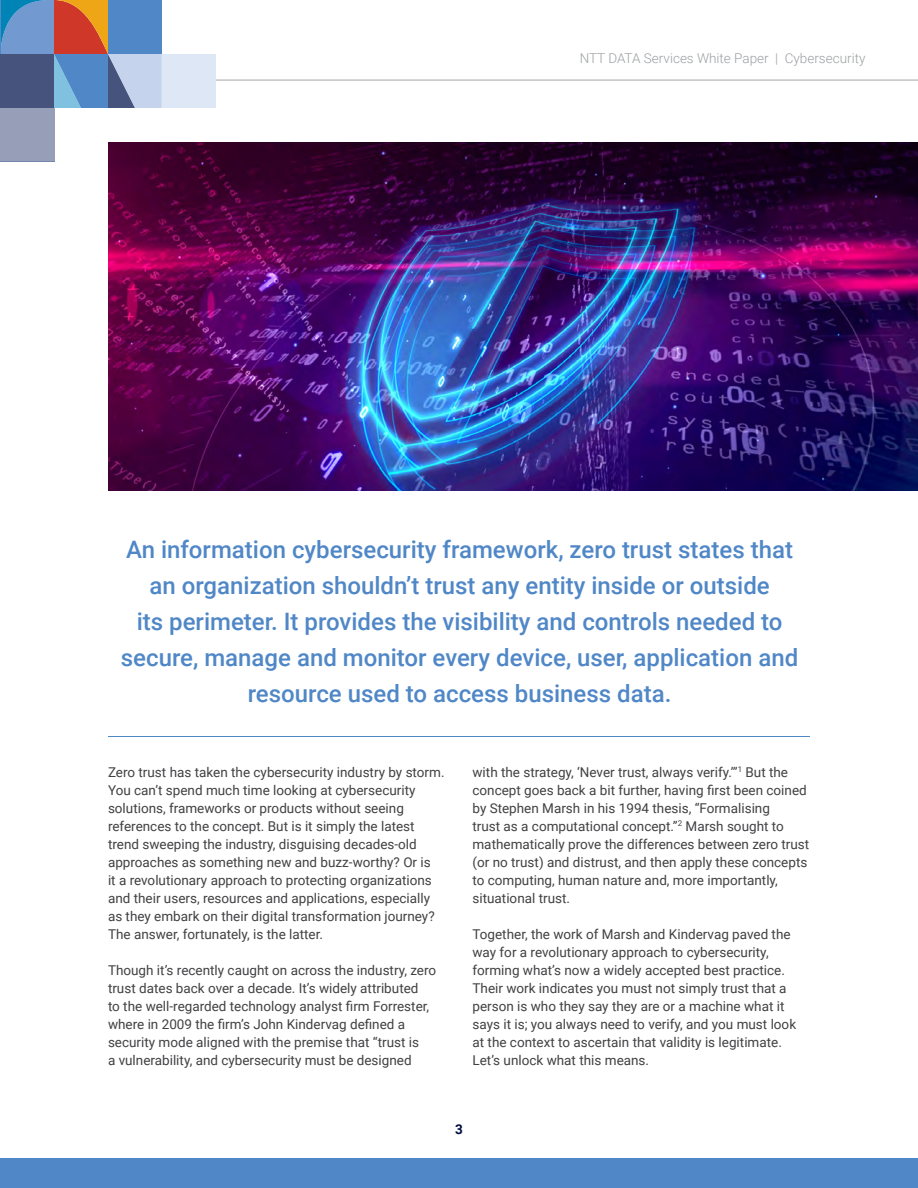
<style>
.page{position:relative;width:918px;height:1188px;background:#fff}
.page>*{position:absolute;margin:0;border:0;box-sizing:border-box;transform-origin:0 0}
.t1{font:500 24px/36px "Roboto";color:#5087c7;text-align:center}
.t2{font:13.5px/18px "Roboto";color:#414042}
.t3{font:300 13.5px "Roboto";color:#9d9fa2}
.t4{font:700 13.5px "Roboto";color:#000d42}
</style>
<div class="page">
<div style="left:0;top:1158px;width:918px;height:30px;background:#5087c7"></div>
<hr style="left:216px;top:79px;width:702px;height:2px;background:#c2c4c6">
<svg style="left:0;top:0;width:162px;height:108px;background:#7783a2"></svg>
<div style="left:0;top:108px;width:54px;height:54px;background:#969eb8"></div>
<div style="left:162px;top:54px;width:54px;height:54px;background:#dee7f5"></div>
<hr style="left:0;top:0;width:1px;height:54px;background:#5087c7">
<img style="left:108px;top:143px;width:810px;height:347px">
<hr style="left:108px;top:736px;width:702px;height:1px;background:#5087c7">
<p class="t3" style="left:580px;top:49px;width:287px">NTT DATA Services White Paper | Cybersecurity</p>
<p class="t1" style="left:121px;top:531px;width:679px">An information cybersecurity framework, zero trust states that an organization shouldn’t trust any entity inside or outside<br>its perimeter. It provides the visibility and controls needed to secure, manage and monitor every device, user, application and resource used to access business data.</p>
<p class="t2" style="left:108px;top:762px;width:338px">Zero trust has taken the cybersecurity industry by storm.<br>You can’t spend much time looking at cybersecurity solutions, frameworks or products without seeing references to the concept. But is it simply the latest trend sweeping the industry, disguising decades-old approaches as something new and buzz-worthy? Or is<br>it a revolutionary approach to protecting organizations and their users, resources and applications, especially as they embark on their digital transformation journey?<br>The answer, fortunately, is the latter.</p>
<p class="t2" style="left:108px;top:960px;width:330px">Though it’s recently caught on across the industry, zero trust dates back over a decade. It’s widely attributed<br>to the well-regarded technology analyst firm Forrester, where in 2009 the firm’s John Kindervag defined a security mode aligned with the premise that “trust is<br>a vulnerability, and cybersecurity must be designed</p>
<p class="t2" style="left:472px;top:762px;width:338px">with the strategy, ‘Never trust, always verify.’”<sup>1</sup> But the concept goes back a bit further, having first been coined by Stephen Marsh in his 1994 thesis, “Formalising<br>trust as a computational concept.”<sup>2</sup> Marsh sought to mathematically prove the differences between zero trust (or no trust) and distrust, and then apply these concepts to computing, human nature and, more importantly, situational trust.</p>
<p class="t2" style="left:473px;top:924px;width:325px">Together, the work of Marsh and Kindervag paved the way for a revolutionary approach to cybersecurity, forming what’s now a widely accepted best practice.<br>Their work indicates you must not simply trust that a person is who they say they are or a machine what it says it is; you always need to verify, and you must look at the context to ascertain that validity is legitimate.<br>Let’s unlock what this means.</p>
<p class="t4" style="left:455px;top:1120px;width:9px">3</p>
</div>
